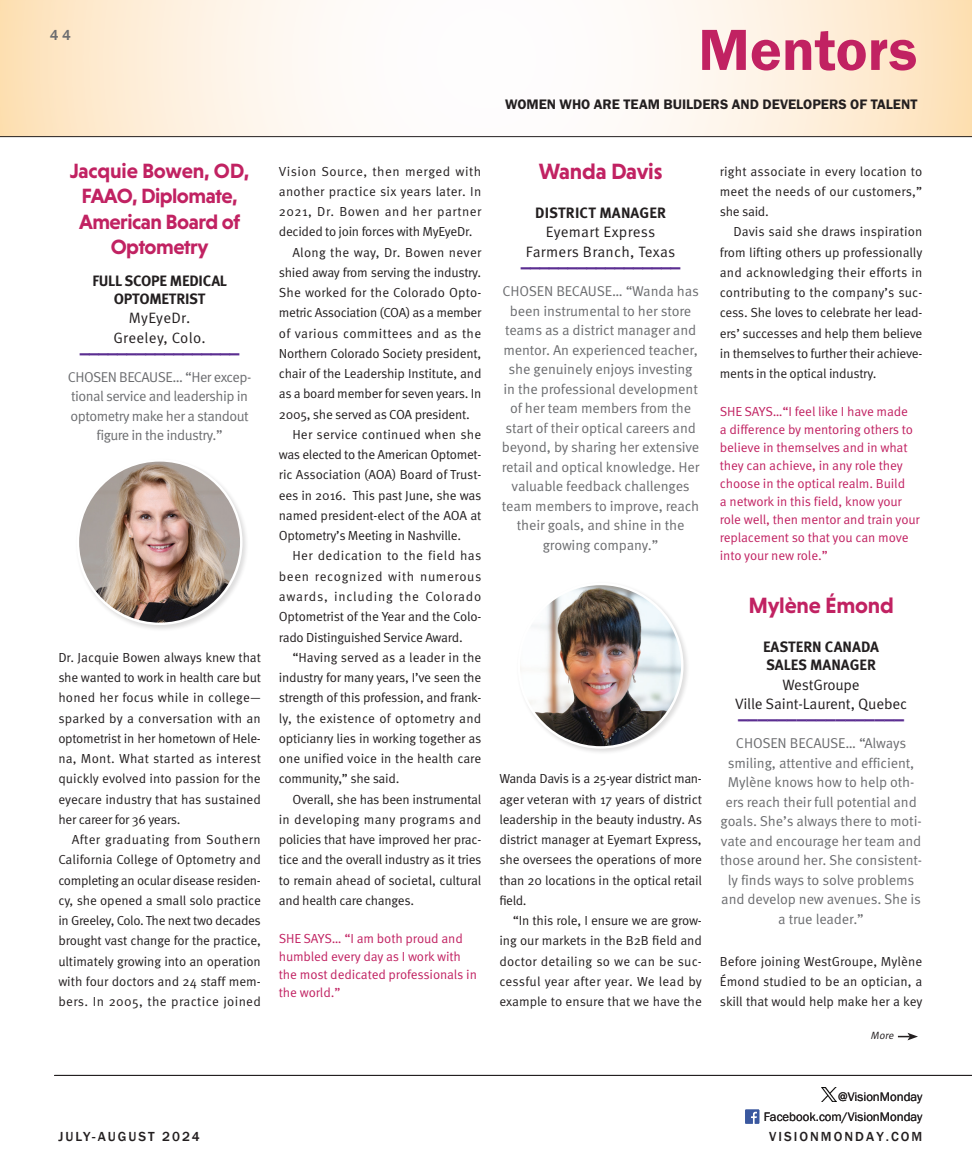
<style>
.page{position:relative;width:972px;height:1175px;background:#fff}
.page>*{position:absolute;margin:0;border:0;box-sizing:border-box;transform-origin:0 0}
.t1{font:60px "Franklin Gothic URW Dem";color:#c12262}
.t2{font:700 27px "Cambria";color:#5b2e91}
.t3{font:700 22.5px "Niveau Grotesk";letter-spacing:-.01em;color:#c12262}
.t4{font:700 21px/25.5px "Niveau Grotesk";letter-spacing:-.025em;color:#c12262;text-align:center}
.t5{font:700 15px/18px "Meta Pro";color:#231f20;text-align:center}
.t6{font:15px "Meta Pro Norm";letter-spacing:.01em;color:#231f20}
.t7{font:15px "Meta Pro Norm";letter-spacing:-.01em;color:#231f20}
.t8{font:15px "Meta Pro Norm";letter-spacing:-.015em;color:#231f20}
.CATEGORY{font:500 15px "Franklin Gothic";color:#6c6d70}
.t9{font:14.25px/19.5px "Meta Pro Norm";letter-spacing:-.01em;color:#6c6d70;text-align:center}
.t10{font:14.25px/19.5px "Meta Pro Norm";letter-spacing:-.035em;color:#6c6d70;text-align:center}
.Captions{font:14.25px "Franklin Gothic URW Dem";color:#231f20}
.CATEGORY-2{font:500 13.5px "Franklin Gothic";letter-spacing:.15em;color:#231f20}
.Copy_No_Indent{font:13.2px/20.2px "Meta Pro Norm";letter-spacing:-.015em;color:#231f20;text-align:justify}
.t11{font:13.2px/18px "Meta Pro Norm";letter-spacing:-.01em;color:#c12262}
.t12{font:12.75px "Franklin Gothic";color:#231f20}
.t13{font:italic 10.5px "Meta Pro Norm";color:#231f20}
</style>
<div class="page">
<hr style="left:54px;top:1075px;width:918px;height:1px;background:#231f20">
<svg style="left:0;top:0;width:972px;height:136px"></svg>
<hr style="left:0;top:136px;width:972px;height:1px;background:#231f20">
<img style="left:745px;top:1109px;width:14px;height:14px">
<img style="left:822px;top:1087px;width:14px;height:14px">
<svg style="left:898px;top:1032px;width:20px;height:8px"></svg>
<div style="left:75px;top:458px;width:174px;height:174px;background:#231f20;opacity:.15"></div>
<img style="left:78px;top:460px;width:163px;height:164px;border-radius:82px">
<div style="left:516px;top:581px;width:174px;height:174px;background:#231f20;opacity:.15"></div>
<img style="left:519px;top:584px;width:163px;height:163px;border-radius:82px">
<p class="CATEGORY" style="left:50px;top:26px;width:23px">44</p>
<p class="t1" style="left:698px;top:13px;width:221px">Mentors</p>
<p class="Captions" style="left:505px;top:96px;width:414px">WOMEN WHO ARE TEAM BUILDERS AND DEVELOPERS OF TALENT</p>
<p class="t4" style="left:70px;top:158px;width:181px">Jacquie Bowen, OD,<br>FAAO, Diplomate,<br>American Board of<br>Optometry</p>
<p class="t5" style="left:92px;top:271px;width:136px">FULL SCOPE MEDICAL<br>OPTOMETRIST</p>
<p class="t6" style="left:129px;top:307px;width:63px">MyEyeDr.</p>
<p class="t6" style="left:113px;top:326px;width:94px">Greeley, Colo.</p>
<p class="t2" style="left:80px;top:323px;width:161px">_________________</p>
<p class="t10" style="left:68px;top:366px;width:185px">CHOSEN BECAUSE… “Her excep&shy;tional service and leadership in optometry make her a standout figure in the industry.”</p>
<p class="Copy_No_Indent" style="left:58px;top:646px;width:204px">Dr. Jacquie Bowen always knew that she wanted to work in health care but honed her focus while in college— sparked by a conversation with an optometrist in her hometown of Hele&shy;na, Mont. What started as interest quickly evolved into passion for the eyecare industry that has sustained her career for 36 years.</p>
<p class="Copy_No_Indent" style="left:58px;top:828px;width:204px;text-indent:14px">After graduating from Southern California College of Optometry and completing an ocular disease residen&shy;cy, she opened a small solo practice in Greeley, Colo. The next two decades brought vast change for the practice, ultimately growing into an operation with four doctors and 24 staff mem&shy;bers. In 2005, the practice joined</p>
<p class="Copy_No_Indent" style="left:279px;top:160px;width:204px">Vision Source, then merged with another practice six years later. In 2021, Dr. Bowen and her partner decided to join forces with MyEyeDr.</p>
<p class="Copy_No_Indent" style="left:279px;top:241px;width:204px;text-indent:14px">Along the way, Dr. Bowen never shied away from serving the industry.<br>She worked for the Colorado Opto&shy;metric Association (COA) as a member of various committees and as the Northern Colorado Society president, chair of the Leadership Institute, and as a board member for seven years. In 2005, she served as COA president.</p>
<p class="Copy_No_Indent" style="left:279px;top:423px;width:204px;text-indent:14px">Her service continued when she was elected to the American Optomet&shy;ric Association (AOA) Board of Trust&shy;ees in 2016. This past June, she was named president-elect of the AOA at Optometry’s Meeting in Nashville.</p>
<p class="Copy_No_Indent" style="left:279px;top:545px;width:204px;text-indent:14px">Her dedication to the field has been recognized with numerous awards, including the Colorado Optometrist of the Year and the Colo&shy;rado Distinguished Service Award.</p>
<p class="Copy_No_Indent" style="left:279px;top:646px;width:204px;text-indent:14px">“Having served as a leader in the industry for many years, I’ve seen the strength of this profession, and frank&shy;ly, the existence of optometry and opticianry lies in working together as one unified voice in the health care community,” she said.</p>
<p class="Copy_No_Indent" style="left:279px;top:788px;width:204px;text-indent:14px">Overall, she has been instrumental in developing many programs and policies that have improved her prac&shy;tice and the overall industry as it tries to remain ahead of societal, cultural and health care changes.</p>
<p class="t11" style="left:279px;top:928px;width:200px">SHE SAYS… “I am both proud and humbled every day as I work with the most dedicated professionals in the world.”</p>
<p class="t3" style="left:539px;top:158px;width:125px">Wanda Davis</p>
<p class="t5" style="left:535px;top:203px;width:132px">DISTRICT MANAGER</p>
<p class="t6" style="left:546px;top:221px;width:111px">Eyemart Express</p>
<p class="t6" style="left:526px;top:240px;width:151px">Farmers Branch, Texas</p>
<p class="t2" style="left:521px;top:238px;width:161px">_________________</p>
<p class="t9" style="left:502px;top:280px;width:199px">CHOSEN BECAUSE… “Wanda has been instrumental to her store teams as a district manager and mentor. An experienced teacher, she genuinely enjoys investing in the professional development of her team members from the start of their optical careers and beyond, by sharing her extensive retail and optical knowledge. Her valuable feedback challenges team members to improve, reach their goals, and shine in the growing company.”</p>
<p class="Copy_No_Indent" style="left:499px;top:767px;width:204px">Wanda Davis is a 25-year district man&shy;ager veteran with 17 years of district leadership in the beauty industry. As district manager at Eyemart Express, she oversees the operations of more than 20 locations in the optical retail field.</p>
<p class="Copy_No_Indent" style="left:499px;top:909px;width:204px;text-indent:14px">“In this role, I ensure we are grow&shy;ing our markets in the B2B field and doctor detailing so we can be suc&shy;cessful year after year. We lead by example to ensure that we have the</p>
<p class="Copy_No_Indent" style="left:720px;top:160px;width:204px">right associate in every location to meet the needs of our customers,” she said.</p>
<p class="Copy_No_Indent" style="left:720px;top:221px;width:204px;text-indent:14px">Davis said she draws inspiration from lifting others up professionally and acknowledging their efforts in contributing to the company’s suc&shy;cess. She loves to celebrate her lead&shy;ers’ successes and help them believe in themselves to further their achieve&shy;ments in the optical industry.</p>
<p class="t11" style="left:720px;top:402px;width:201px">SHE SAYS…“I feel like I have made<br>a difference by mentoring others to believe in themselves and in what they can achieve, in any role they choose in the optical realm. Build<br>a network in this field, know your role well, then mentor and train your replacement so that you can move into your new role.”</p>
<p class="t3" style="left:748px;top:592px;width:147px">Mylène Émond</p>
<p class="t5" style="left:763px;top:637px;width:118px;text-align:left">EASTERN CANADA<br>SALES MANAGER</p>
<p class="t8" style="left:782px;top:673px;width:79px">WestGroupe</p>
<p class="t7" style="left:735px;top:692px;width:174px">Ville Saint-Laurent, Quebec</p>
<p class="t2" style="left:738px;top:689px;width:167px">_________________</p>
<p class="t9" style="left:720px;top:732px;width:204px">CHOSEN BECAUSE… “Always smiling, attentive and efficient,<br>Mylène knows how to help oth&shy;ers reach their full potential and goals. She’s always there to moti&shy;vate and encourage her team and those around her. She consistent&shy;ly finds ways to solve problems and develop new avenues. She is a true leader.”</p>
<p class="Copy_No_Indent" style="left:720px;top:950px;width:204px">Before joining WestGroupe, Mylène Émond studied to be an optician, a skill that would help make her a key</p>
<p class="t13" style="left:871px;top:1027px;width:27px">More</p>
<p class="t12" style="left:838px;top:1088px;width:86px">@VisionMonday</p>
<p class="t12" style="left:764px;top:1109px;width:160px">Facebook.com/VisionMonday</p>
<p class="CATEGORY-2" style="left:58px;top:1128px;width:143px">JULY-AUGUST 2024</p>
<p class="CATEGORY-2" style="left:769px;top:1128px;width:155px">VISIONMONDAY.COM</p>
</div>
